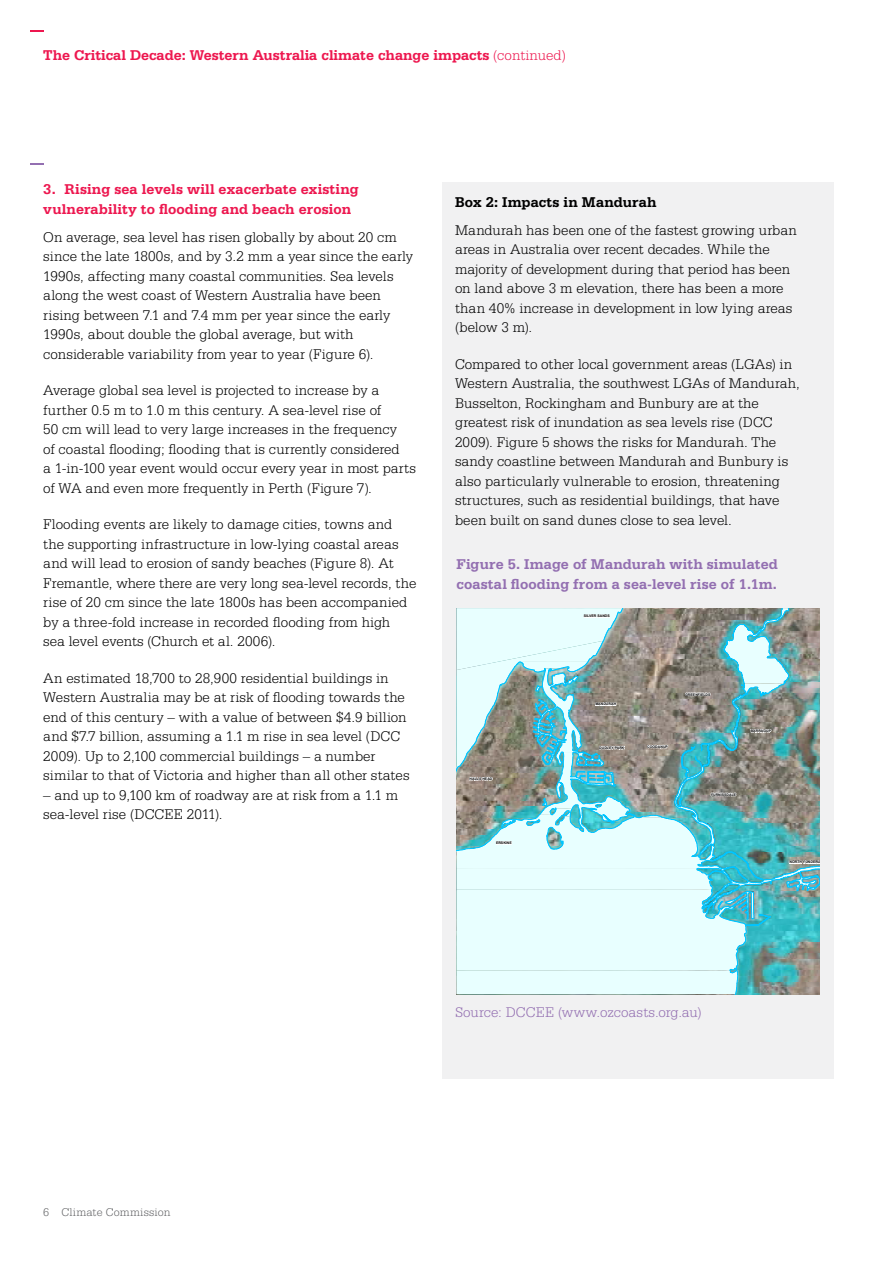
<style>
.page{position:relative;width:893px;height:1263px;background:#fff}
.page>*{position:absolute;margin:0;border:0;box-sizing:border-box;transform-origin:0 0}
.t1{font:300 15px/19.5px "Serifa BT";letter-spacing:.005em;color:#000}
.t2{font:700 15px/19.5px "Serifa BT";color:#ed174f}
.t3{font:700 15px/19.5px "Serifa BT";letter-spacing:.01em;color:#936fb1}
.t4{font:300 15px "Serifa BT";letter-spacing:.005em;color:#936fb1}
.t5{font:700 15px "Serifa BT";letter-spacing:.01em;color:#000}
.t6{font:300 12px "Serifa BT";letter-spacing:.02em;color:#636466}
.t7{font:700 3.45px "Arial";letter-spacing:.005em;color:#000}
.s1{font-weight:300}
</style>
<div class="page">
<svg style="left:30px;top:30px;width:13px;height:2px"></svg>
<svg style="left:30px;top:163px;width:13px;height:2px"></svg>
<div style="left:442px;top:183px;width:391px;height:896px;background:#f1f1f2"></div>
<img style="left:456px;top:608px;width:364px;height:386px">
<p class="t2" style="left:43px;top:45px;width:524px">The Critical Decade: Western Australia climate change impacts <span class="s1">(continued)</span></p>
<p class="t2" style="left:43px;top:179px;width:317px">3. Rising sea levels will exacerbate existing vulnerability to flooding and beach erosion</p>
<p class="t1" style="left:43px;top:227px;width:371px">On average, sea level has risen globally by about 20 cm since the late 1800s, and by 3.2 mm a year since the early 1990s, affecting many coastal communities. Sea levels along the west coast of Western Australia have been rising between 7.1 and 7.4 mm per year since the early 1990s, about double the global average, but with considerable variability from year to year (Figure 6).</p>
<p class="t1" style="left:43px;top:380px;width:374px">Average global sea level is projected to increase by a further 0.5 m to 1.0 m this century. A sea-level rise of<br>50 cm will lead to very large increases in the frequency<br>of coastal flooding; flooding that is currently considered<br>a 1-in-100 year event would occur every year in most parts of WA and even more frequently in Perth (Figure 7).</p>
<p class="t1" style="left:43px;top:514px;width:375px">Flooding events are likely to damage cities, towns and the supporting infrastructure in low-lying coastal areas and will lead to erosion of sandy beaches (Figure 8). At Fremantle, where there are very long sea-level records, the rise of 20 cm since the late 1800s has been accompanied by a three-fold increase in recorded flooding from high<br>sea level events (Church et al. 2006).</p>
<p class="t1" style="left:43px;top:668px;width:368px">An estimated 18,700 to 28,900 residential buildings in Western Australia may be at risk of flooding towards the end of this century – with a value of between $4.9 billion and $7.7 billion, assuming a 1.1 m rise in sea level (DCC 2009). Up to 2,100 commercial buildings – a number similar to that of Victoria and higher than all other states</p>
<p class="t1" style="left:43px;top:785px;width:357px">– and up to 9,100 km of roadway are at risk from a 1.1 m sea-level rise (DCCEE 2011).</p>
<p class="t5" style="left:455px;top:193px;width:203px">Box 2: Impacts in Mandurah</p>
<p class="t1" style="left:455px;top:220px;width:343px">Mandurah has been one of the fastest growing urban areas in Australia over recent decades. While the majority of development during that period has been on land above 3 m elevation, there has been a more than 40% increase in development in low lying areas (below 3 m).</p>
<p class="t1" style="left:455px;top:354px;width:346px">Compared to other local government areas (LGAs) in Western Australia, the southwest LGAs of Mandurah, Busselton, Rockingham and Bunbury are at the greatest risk of inundation as sea levels rise (DCC 2009). Figure 5 shows the risks for Mandurah. The sandy coastline between Mandurah and Bunbury is also particularly vulnerable to erosion, threatening structures, such as residential buildings, that have been built on sand dunes close to sea level.</p>
<p class="t3" style="left:456px;top:554px;width:323px">Figure 5. Image of Mandurah with simulated coastal flooding from a sea-level rise of 1.1m.</p>
<p class="t7" style="left:584px;top:614px;width:27px">SILVER SANDS</p>
<p class="t7" style="left:470px;top:776px;width:24px">HALLS HEAD</p>
<p class="t7" style="left:496px;top:841px;width:17px">ERSKINE</p>
<p class="t7" style="left:595px;top:702px;width:22px">MANDURAH</p>
<p class="t7" style="left:599px;top:745px;width:27px">DUDLEY PARK</p>
<p class="t7" style="left:647px;top:744px;width:22px">COODANUP</p>
<p class="t7" style="left:685px;top:692px;width:27px">GREENFIELDS</p>
<p class="t7" style="left:751px;top:729px;width:22px">BARRAGUP</p>
<p class="t7" style="left:711px;top:792px;width:27px">FURNISSDALE</p>
<p class="t7" style="left:789px;top:860px;width:35px">NORTH YUNDERUP</p>
<p class="t4" style="left:455px;top:1003px;width:248px">Source: DCCEE (www.ozcoasts.org.au)</p>
<p class="t6" style="left:43px;top:1205px;width:129px">6 Climate Commission</p>
</div>
